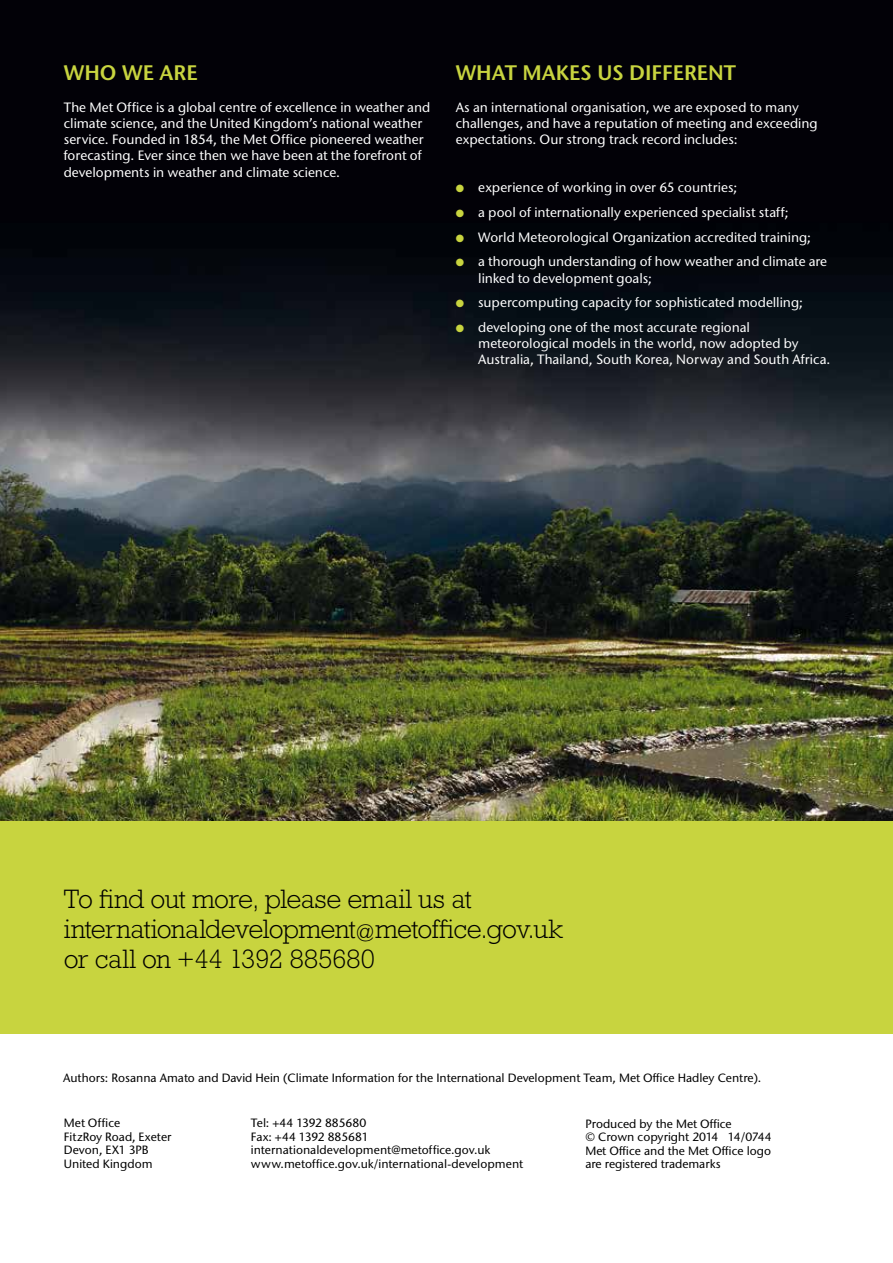
<style>
.page{position:relative;width:893px;height:1263px;background:#fff}
.page>*{position:absolute;margin:0;border:0;box-sizing:border-box;transform-origin:0 0}
.A4_Cover_Title{font:300 27px/30px "M Rockwell";letter-spacing:-.02em;color:#000}
.Blue_Subhead{font:21px "Stone Sans ITC Semi";color:#c8d43f}
.Bodycopy{font:500 13.5px/16.2px "Stone Sans ITC";color:#fff}
.Bodycopy-2{font:500 12px/13.5px "Stone Sans ITC";color:#000}
.s1{color:#c8d43f}
.s2{font-size:20.25px}
</style>
<div class="page">
<img style="left:0;top:0;width:893px;height:821px">
<div style="left:0;top:821px;width:893px;height:212px;background:#c8d43f"></div>
<p class="Blue_Subhead" style="left:64px;top:60px;width:135px">WHO WE ARE</p>
<p class="Bodycopy" style="left:64px;top:99px;width:368px">The Met Office is a global centre of excellence in weather and climate science, and the United Kingdom’s national weather service. Founded in 1854, the Met Office pioneered weather forecasting. Ever since then we have been at the forefront of developments in weather and climate science.</p>
<p class="Blue_Subhead" style="left:456px;top:60px;width:282px">WHAT MAKES US DIFFERENT</p>
<p class="Bodycopy" style="left:456px;top:99px;width:363px">As an international organisation, we are exposed to many challenges, and have a reputation of meeting and exceeding expectations. Our strong track record includes:</p>
<p class="Bodycopy" style="left:456px;top:179px;width:283px"><span class="s1">●</span> experience of working in over 65 countries;</p>
<p class="Bodycopy" style="left:456px;top:204px;width:335px"><span class="s1">●</span> a pool of internationally experienced specialist staff;</p>
<p class="Bodycopy" style="left:456px;top:229px;width:357px"><span class="s1">●</span> World Meteorological Organization accredited training;</p>
<p class="Bodycopy" style="left:478px;top:254px;width:350px;text-indent:-23px"><span class="s1">●</span> a thorough understanding of how weather and climate are linked to development goals;</p>
<p class="Bodycopy" style="left:456px;top:294px;width:349px"><span class="s1">●</span> supercomputing capacity for sophisticated modelling;</p>
<p class="Bodycopy" style="left:478px;top:319px;width:354px;text-indent:-23px"><span class="s1">●</span> developing one of the most accurate regional meteorological models in the world, now adopted by<br>Australia, Thailand, South Korea, Norway and South Africa.</p>
<p class="A4_Cover_Title" style="left:64px;top:884px;width:500px">To find out more, please email us at internationaldevelopment<span class="s2">@</span>metoffice.gov.uk</p>
<p class="A4_Cover_Title" style="left:64px;top:944px;width:313px">or call on +44 1392 885680</p>
<p class="Bodycopy-2" style="left:63px;top:1071px;width:700px">Authors: Rosanna Amato and David Hein (Climate Information for the International Development Team, Met Office Hadley Centre).</p>
<p class="Bodycopy-2" style="left:64px;top:1116px;width:58px">Met Office</p>
<p class="Bodycopy-2" style="left:64px;top:1130px;width:109px">FitzRoy Road, Exeter</p>
<p class="Bodycopy-2" style="left:64px;top:1143px;width:87px">Devon, EX1 3PB</p>
<p class="Bodycopy-2" style="left:64px;top:1157px;width:90px">United Kingdom</p>
<p class="Bodycopy-2" style="left:251px;top:1116px;width:117px">Tel: +44 1392 885680</p>
<p class="Bodycopy-2" style="left:251px;top:1130px;width:119px">Fax: +44 1392 885681</p>
<p class="Bodycopy-2" style="left:251px;top:1143px;width:241px">internationaldevelopment@metoffice.gov.uk</p>
<p class="Bodycopy-2" style="left:251px;top:1157px;width:274px">www.metoffice.gov.uk/international-development</p>
<p class="Bodycopy-2" style="left:585px;top:1116px;width:188px">Produced by the Met Office<br>© Crown copyright 2014 14/0744<br>Met Office and the Met Office logo are registered trademarks</p>
</div>
